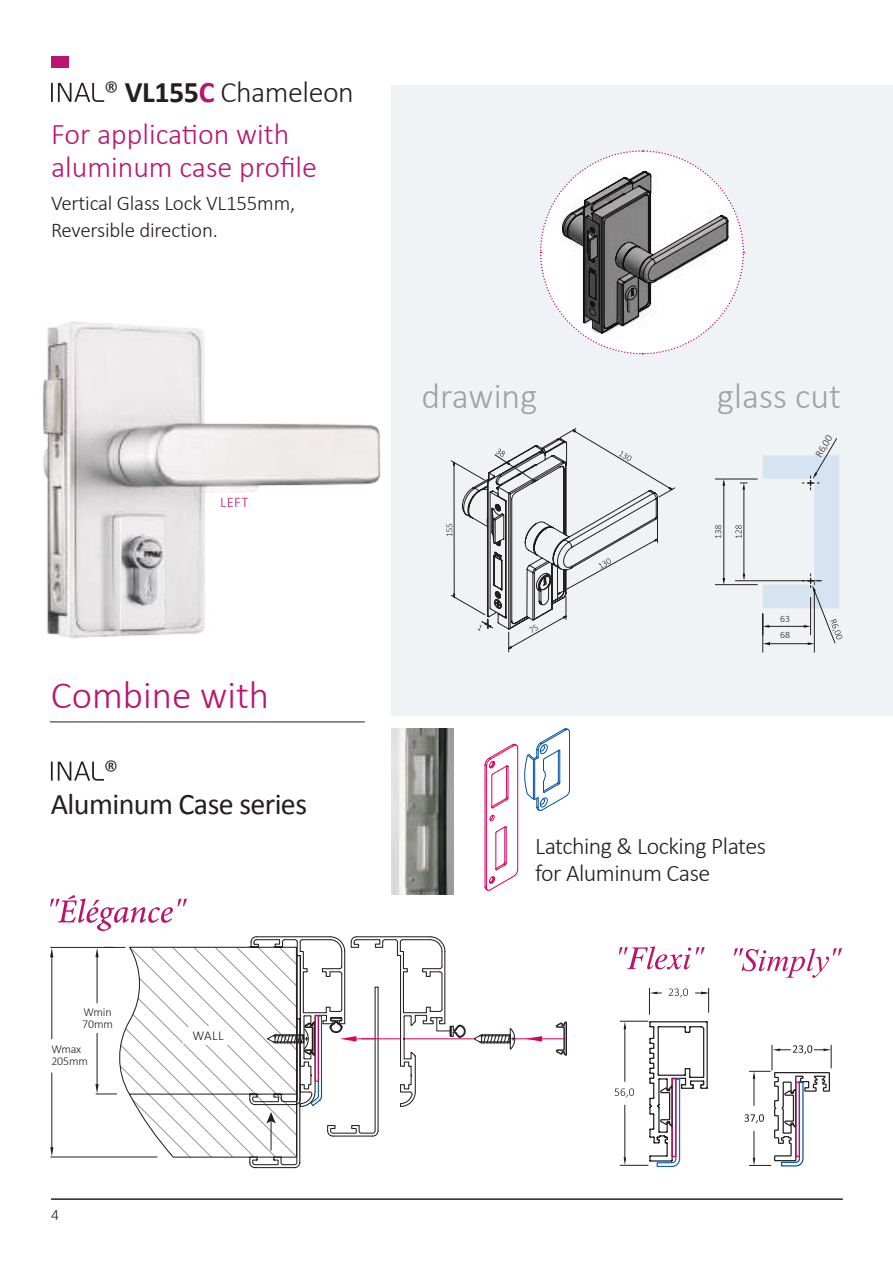
<style>
.page{position:relative;width:893px;height:1263px;background:#fff}
.page>*{position:absolute;margin:0;border:0;box-sizing:border-box;transform-origin:0 0}
.t1{font:300 39px "Calibri";color:#bb1371}
.t2{font:300 36px "Calibri";color:#a0a1a3}
.t3{font:300 30px/33px "Calibri";color:#bb1371}
.t4{font:30px "Calibri";letter-spacing:-.02em;color:#241f1f}
.t5{font:300 30px "Calibri";letter-spacing:-.015em;color:#241f1f}
.t6{font:300 24px/27px "Calibri";letter-spacing:-.02em;color:#241f1f}
.t7{font:300 21px/27px "Calibri";letter-spacing:-.01em;color:#241f1f}
.t8{font:300 15.75px "Calibri";color:#241f1f}
.t9{font:300 14.7px "Calibri";color:#bb1371}
.t10{font:300 13.5px "Calibri";color:#241f1f}
.t11{font:300 12px/12px "Calibri";letter-spacing:-.01em;color:#241f1f}
.t12{font:300 10.5px "Calibri";color:#241f1f}
.t13{font:300 9.75px/17px "Calibri";color:#241f1f}
.s1{font-weight:700}
.s2{font-weight:700;color:#bb1371}
</style>
<div class="page">
<div style="left:391px;top:85px;width:502px;height:637px;background:#f0f3f5"></div>
<img style="left:43px;top:321px;width:338px;height:317px">
<svg style="left:446px;top:428px;width:229px;height:224px"></svg>
<div style="left:51px;top:57px;width:18px;height:11px;background:#bb1371"></div>
<hr style="left:50px;top:722px;width:315px;height:1px;background:#241f1f">
<div style="left:384px;top:716px;width:509px;height:12px;background:#fff"></div>
<svg style="left:51px;top:761px;width:53px;height:20px"></svg>
<svg style="left:540px;top:150px;width:205px;height:205px"></svg>
<img style="left:391px;top:728px;width:63px;height:133px">
<hr style="left:504px;top:827px;width:1px;height:35px;background:#db015c">
<hr style="left:485px;top:765px;width:1px;height:122px;background:#db015c">
<hr style="left:495px;top:833px;width:1px;height:36px;background:#db015c">
<hr style="left:506px;top:827px;width:1px;height:36px;background:#db015c">
<hr style="left:517px;top:748px;width:1px;height:121px;background:#db015c">
<hr style="left:486px;top:766px;width:1px;height:122px;background:#db015c">
<svg style="left:484px;top:728px;width:86px;height:106px"></svg>
<hr style="left:51px;top:1199px;width:792px;height:1px;background:#241f1f">
<svg style="left:619px;top:946px;width:86px;height:23px"></svg>
<svg style="left:734px;top:948px;width:108px;height:30px"></svg>
<svg style="left:526px;top:1036px;width:16px;height:5px"></svg>
<hr style="left:515px;top:1038px;width:48px;height:1px;background:#db015c">
<svg style="left:555px;top:1021px;width:12px;height:35px"></svg>
<svg style="left:669px;top:988px;width:19px;height:9px"></svg>
<svg style="left:695px;top:988px;width:14px;height:24px"></svg>
<svg style="left:649px;top:988px;width:12px;height:26px"></svg>
<svg style="left:615px;top:1020px;width:93px;height:148px"></svg>
<svg style="left:744px;top:1045px;width:88px;height:122px"></svg>
<svg style="left:50px;top:861px;width:468px;height:308px"></svg>
<hr style="left:321px;top:1016px;width:1px;height:80px;background:#005396">
<div style="left:315px;top:1015px;width:4px;height:67px;border:1px solid #db015c"></div>
<svg style="left:51px;top:83px;width:53px;height:19px"></svg>
<svg style="left:715px;top:438px;width:127px;height:214px"></svg>
<h3 class="t5" style="left:104px;top:81px;width:252px">® <span class="s1">VL155</span><span class="s2">C</span> Chameleon</h3>
<h3 class="t3" style="left:51px;top:118px;width:268px">For application with aluminum case profile</h3>
<p class="t7" style="left:51px;top:189px;width:246px">Vertical Glass Lock VL155mm,<br>Reversible direction.</p>
<p class="t9" style="left:220px;top:497px;width:30px">LEFT</p>
<h1 class="t1" style="left:51px;top:681px;width:220px">Combine with</h1>
<h3 class="t5" style="left:104px;top:760px;width:17px">®</h3>
<h3 class="t4" style="left:51px;top:786px;width:258px">Aluminum Case series</h3>
<p class="t11" style="left:82px;top:1007px;width:32px">Wmin<br>70mm</p>
<p class="t11" style="left:51px;top:1044px;width:38px">Wmax<br>205mm</p>
<p class="t8" style="left:51px;top:1209px;width:9px">4</p>
<p class="t10" style="left:193px;top:1031px;width:33px">WALL</p>
<h2 class="t2" style="left:421px;top:373px;width:117px">drawing</h2>
<h2 class="t2" style="left:717px;top:373px;width:125px">glass cut</h2>
<p class="t12" style="left:812px;top:453px;width:25px;rotate:-60deg">R6,00</p>
<p class="t13" style="left:780px;top:610px;width:11px">63<br>68</p>
<p class="t6" style="left:535px;top:833px;width:232px">Latching &amp; Locking Plates for Aluminum Case</p>
</div>
